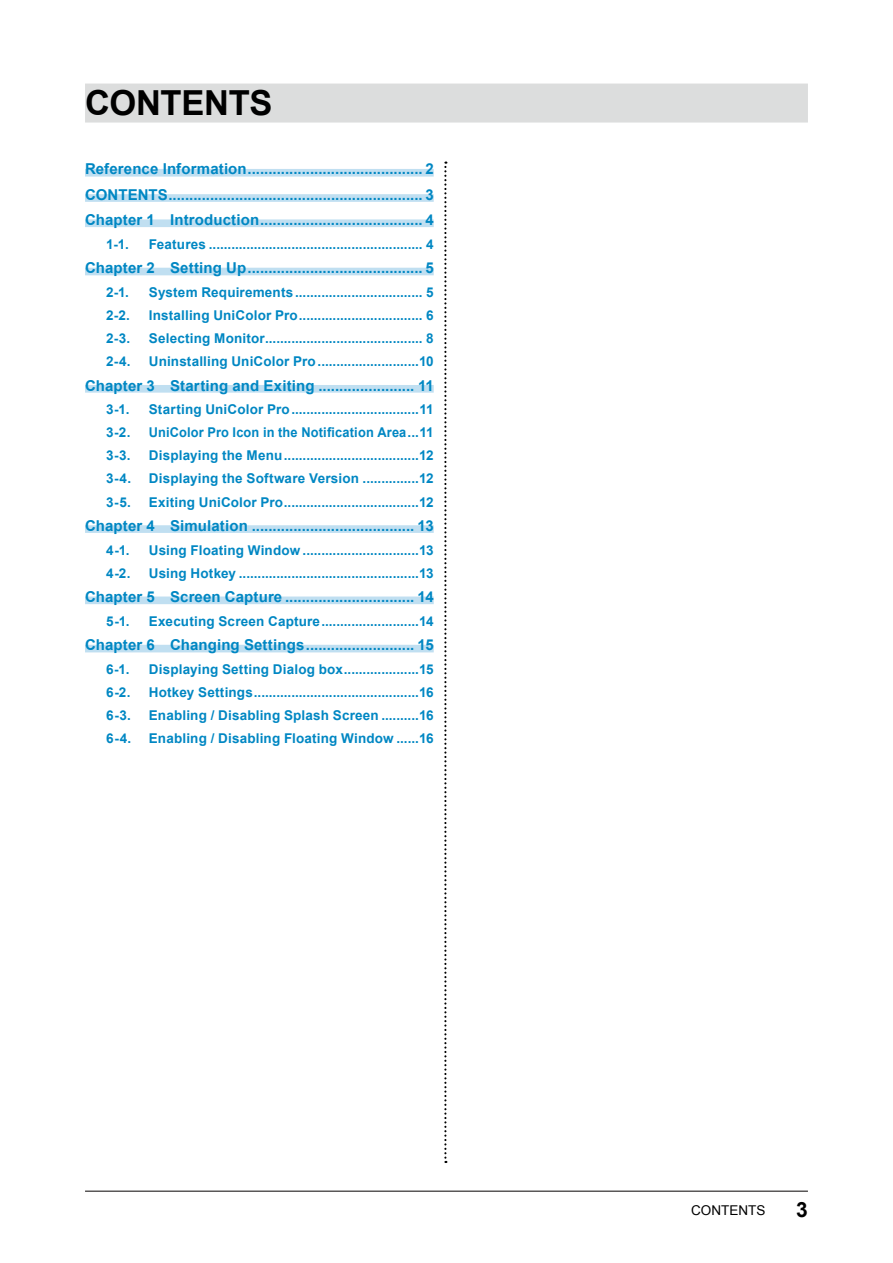
<style>
.page{position:relative;width:893px;height:1263px;background:#fff}
.page>*{position:absolute;margin:0;border:0;box-sizing:border-box;transform-origin:0 0}
.t1{font:700 34.5px "Arial";letter-spacing:-.01em;color:#000}
.t2{font:700 21px "Arial";color:#000}
.t3{font:700 15px/25.2px "Arial";letter-spacing:.01em;color:#0087c3;text-align:justify}
.t4{font:700 13.5px "Arial";letter-spacing:.01em;color:#0087c3}
.t5{font:700 13.5px "Arial";letter-spacing:.01em;color:#0087c3;scale:.95 1}
.t6{font:13.5px "Arial";color:#000}
</style>
<div class="page">
<hr style="left:85px;top:1190px;width:723px;height:2px;background:#595757">
<svg style="left:444px;top:162px;width:2px;height:1001px"></svg>
<div style="left:85px;top:84px;width:723px;height:39px;background:#dcdddd"></div>
<div style="left:85px;top:169px;width:349px;height:8px;background:#c0dff1"></div>
<div style="left:85px;top:194px;width:349px;height:8px;background:#c0dff1"></div>
<div style="left:85px;top:219px;width:349px;height:8px;background:#c0dff1"></div>
<div style="left:85px;top:268px;width:349px;height:7px;background:#c0dff1"></div>
<div style="left:85px;top:385px;width:349px;height:8px;background:#c0dff1"></div>
<div style="left:85px;top:525px;width:349px;height:8px;background:#c0dff1"></div>
<div style="left:85px;top:596px;width:349px;height:8px;background:#c0dff1"></div>
<div style="left:85px;top:645px;width:349px;height:7px;background:#c0dff1"></div>
<h1 class="t1" style="left:85px;top:80px;width:189px">CONTENTS</h1>
<p class="t3" style="left:85px;top:157px;width:350px">Reference Information.......................................... 2<br>CONTENTS............................................................. 3<br>Chapter 1 Introduction....................................... 4</p>
<p class="t4" style="left:106px;top:235px;width:24px">1-1.</p>
<p class="t4" style="left:149px;top:235px;width:286px">Features ......................................................... 4</p>
<p class="t3" style="left:85px;top:256px;width:350px">Chapter 2 Setting Up.......................................... 5</p>
<p class="t4" style="left:106px;top:283px;width:24px">2-1.</p>
<p class="t4" style="left:149px;top:283px;width:286px">System Requirements.................................. 5</p>
<p class="t4" style="left:106px;top:306px;width:25px">2-2.</p>
<p class="t4" style="left:149px;top:306px;width:286px">Installing UniColor Pro................................. 6</p>
<p class="t4" style="left:106px;top:329px;width:25px">2-3.</p>
<p class="t4" style="left:149px;top:329px;width:286px">Selecting Monitor.......................................... 8</p>
<p class="t4" style="left:106px;top:352px;width:26px">2-4.</p>
<p class="t4" style="left:149px;top:352px;width:286px">Uninstalling UniColor Pro...........................10</p>
<p class="t3" style="left:85px;top:373px;width:350px">Chapter 3 Starting and Exiting ....................... 11</p>
<p class="t4" style="left:106px;top:401px;width:25px">3-1.</p>
<p class="t4" style="left:149px;top:401px;width:286px">Starting UniColor Pro..................................11</p>
<p class="t4" style="left:106px;top:424px;width:26px">3-2.</p>
<p class="t5" style="left:149px;top:424px;width:301px">UniColor Pro Icon in the Notification Area...11</p>
<p class="t4" style="left:106px;top:447px;width:26px">3-3.</p>
<p class="t4" style="left:149px;top:447px;width:286px">Displaying the Menu....................................12</p>
<p class="t4" style="left:106px;top:470px;width:26px">3-4.</p>
<p class="t4" style="left:149px;top:470px;width:286px">Displaying the Software Version ...............12</p>
<p class="t4" style="left:106px;top:493px;width:26px">3-5.</p>
<p class="t4" style="left:149px;top:493px;width:286px">Exiting UniColor Pro....................................12</p>
<p class="t3" style="left:85px;top:513px;width:350px">Chapter 4 Simulation ....................................... 13</p>
<p class="t4" style="left:106px;top:541px;width:25px">4-1.</p>
<p class="t4" style="left:149px;top:541px;width:286px">Using Floating Window ...............................13</p>
<p class="t4" style="left:106px;top:564px;width:26px">4-2.</p>
<p class="t4" style="left:149px;top:564px;width:286px">Using Hotkey ................................................13</p>
<p class="t3" style="left:85px;top:585px;width:350px">Chapter 5 Screen Capture ............................... 14</p>
<p class="t4" style="left:106px;top:612px;width:25px">5-1.</p>
<p class="t4" style="left:149px;top:612px;width:286px">Executing Screen Capture..........................14</p>
<p class="t3" style="left:85px;top:633px;width:350px">Chapter 6 Changing Settings.......................... 15</p>
<p class="t4" style="left:106px;top:660px;width:25px">6-1.</p>
<p class="t4" style="left:149px;top:660px;width:286px">Displaying Setting Dialog box....................15</p>
<p class="t4" style="left:106px;top:683px;width:26px">6-2.</p>
<p class="t4" style="left:149px;top:683px;width:286px">Hotkey Settings............................................16</p>
<p class="t4" style="left:106px;top:706px;width:26px">6-3.</p>
<p class="t4" style="left:149px;top:706px;width:286px">Enabling / Disabling Splash Screen ..........16</p>
<p class="t4" style="left:106px;top:729px;width:26px">6-4.</p>
<p class="t4" style="left:149px;top:729px;width:286px">Enabling / Disabling Floating Window ......16</p>
<p class="t6" style="left:691px;top:1201px;width:76px">CONTENTS</p>
<h2 class="t2" style="left:796px;top:1196px;width:13px">3</h2>
</div>
